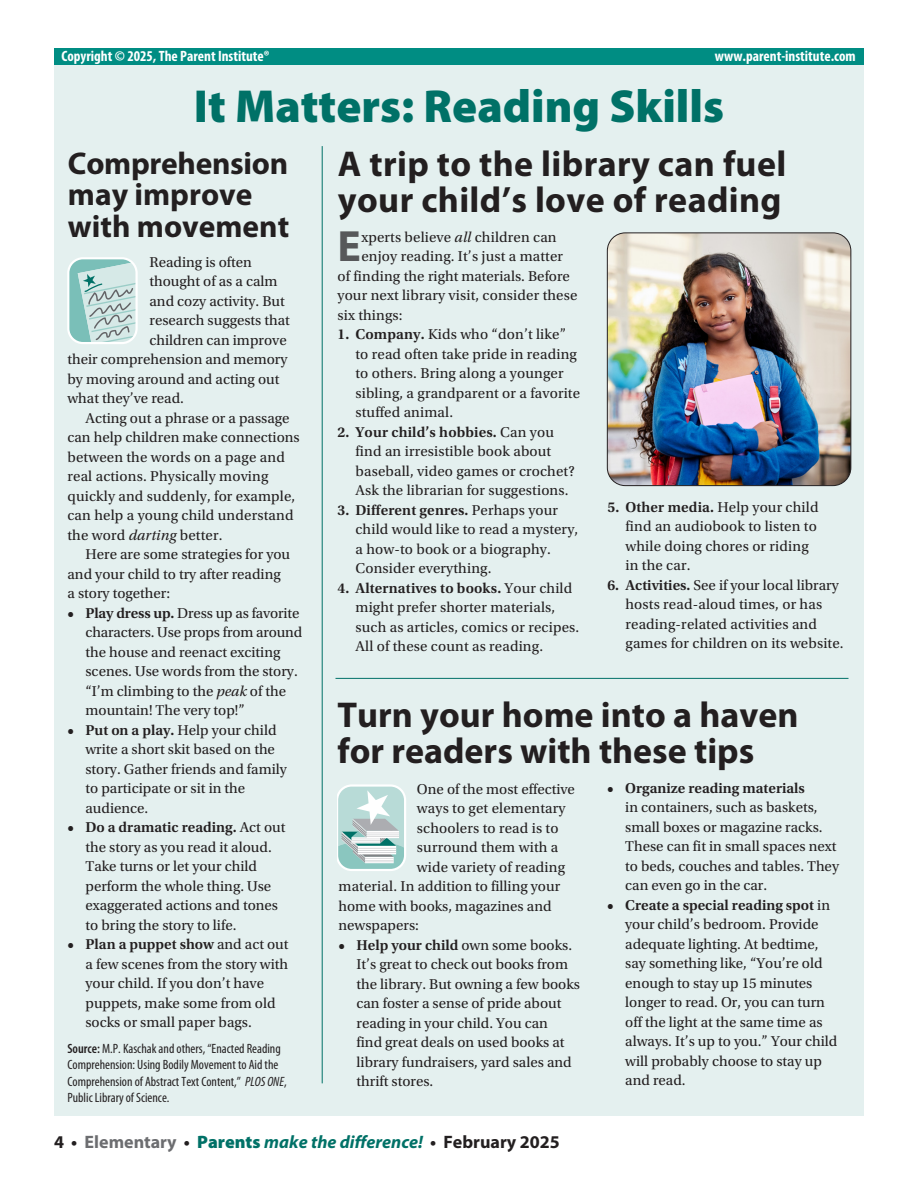
<style>
.page{position:relative;width:918px;height:1188px;background:#fff}
.page>*{position:absolute;margin:0;border:0;box-sizing:border-box;transform-origin:0 0}
.t1{font:900 46.5px "Myriad Pro";color:#007167}
.t2{font:700 43.95px "Myriad Pro";color:#57585a}
.t3{font:700 36px/36px "Myriad Pro";letter-spacing:.005em;color:#231f20}
.t4{font:700 31.5px/31.5px "Myriad Pro";color:#231f20}
.t5{font:italic 700 18px "Myriad Pro";color:#007167}
.t6{font:15px/19.5px "Utopia Std";color:#231f20}
.t7{font:700 condensed 15px "Myriad Pro";color:#fff}
.t8{font:600 15px "Utopia Std";color:#231f20}
.t9{font:condensed 13.5px/16.5px "Myriad Pro";color:#231f20}
.s1{font-style:italic}
.s2{font-weight:600}
.s3{font-style:normal;color:#231f20}
.s4{font-style:normal;color:#6c6d70}
.s5{font-weight:900;font-style:normal}
</style>
<div class="page">
<div style="left:54px;top:53px;width:810px;height:1063px;background:#e4f0ef"></div>
<hr style="left:336px;top:678px;width:513px;height:1px;background:#007167">
<hr style="left:322px;top:146px;width:1px;height:937px;background:#007167">
<svg style="left:67px;top:257px;width:71px;height:87px"></svg>
<svg style="left:337px;top:784px;width:69px;height:87px;background:#bfd8d6"></svg>
<div style="left:54px;top:49px;width:810px;height:16px;background:#008d83"></div>
<img style="left:607px;top:234px;width:244px;height:252px">
<div style="left:607px;top:232px;width:244px;height:254px;border:1px solid #231f20;border-radius:18px"></div>
<p class="t7" style="left:62px;top:46px;width:210px">Copyright © 2025, The Parent Institute®</p>
<p class="t7" style="left:715px;top:46px;width:142px">www.parent-institute.com</p>
<h1 class="t1" style="left:194px;top:75px;width:532px">It Matters: Reading Skills</h1>
<h3 class="t4" style="left:68px;top:146px;width:223px">Comprehension may improve with movement</h3>
<p class="t6" style="left:150px;top:253px;width:104px">Reading is often</p>
<p class="t6" style="left:150px;top:272px;width:130px">thought of as a calm</p>
<p class="t6" style="left:150px;top:292px;width:137px">and cozy activity. But</p>
<p class="t6" style="left:150px;top:311px;width:142px">research suggests that</p>
<p class="t6" style="left:150px;top:331px;width:139px">children can improve</p>
<p class="t6" style="left:67px;top:350px;width:221px">their comprehension and memory</p>
<p class="t6" style="left:67px;top:370px;width:213px">by moving around and acting out</p>
<p class="t6" style="left:67px;top:389px;width:118px">what they’ve read.</p>
<p class="t6" style="left:86px;top:409px;width:206px">Acting out a phrase or a passage</p>
<p class="t6" style="left:68px;top:428px;width:234px">can help children make connections</p>
<p class="t6" style="left:68px;top:448px;width:219px">between the words on a page and</p>
<p class="t6" style="left:68px;top:467px;width:202px">real actions. Physically moving</p>
<p class="t6" style="left:68px;top:487px;width:229px">quickly and suddenly, for example,</p>
<p class="t6" style="left:68px;top:506px;width:228px">can help a young child understand</p>
<p class="t6" style="left:68px;top:526px;width:156px">the word <span class="s1">darting</span> better.</p>
<p class="t6" style="left:86px;top:545px;width:206px">Here are some strategies for you</p>
<p class="t6" style="left:68px;top:565px;width:215px">and your child to try after reading</p>
<p class="t6" style="left:68px;top:584px;width:104px">a story together:</p>
<p class="t6" style="left:86px;top:604px;width:218px;text-indent:-18px"><span class="s2">• Play dress up.</span> Dress up as favorite characters. Use props from around the house and reenact exciting scenes. Use words from the story. “I’m climbing to the <span class="s1">peak</span> of the mountain! The very top!”</p>
<p class="t6" style="left:86px;top:721px;width:203px;text-indent:-18px"><span class="s2">• Put on a play.</span> Help your child write a short skit based on the story. Gather friends and family to participate or sit in the audience.</p>
<p class="t6" style="left:86px;top:818px;width:201px;text-indent:-18px"><span class="s2">• Do a dramatic reading.</span> Act out the story as you read it aloud.<br>Take turns or let your child perform the whole thing. Use exaggerated actions and tones to bring the story to life.</p>
<p class="t6" style="left:86px;top:935px;width:205px;text-indent:-18px"><span class="s2">• Plan a puppet show</span> and act out a few scenes from the story with your child. If you don’t have puppets, make some from old socks or small paper bags.</p>
<p class="t9" style="left:68px;top:1040px;width:221px"><span class="s2">Source:</span> M.P. Kaschak and others, “Enacted Reading Comprehension: Using Bodily Movement to Aid the Comprehension of Abstract Text Content,” <span class="s1">PLOS ONE</span>, Public Library of Science.</p>
<h3 class="t3" style="left:338px;top:144px;width:450px">A trip to the library can fuel your child’s love of reading</h3>
<h2 class="t2" style="left:338px;top:218px;width:25px">E</h2>
<p class="t6" style="left:361px;top:228px;width:197px">xperts believe <span class="s1">all</span> children can</p>
<p class="t6" style="left:361px;top:247px;width:203px">enjoy reading. It’s just a matter</p>
<p class="t6" style="left:338px;top:267px;width:234px">of finding the right materials. Before</p>
<p class="t6" style="left:338px;top:286px;width:241px">your next library visit, consider these</p>
<p class="t6" style="left:338px;top:306px;width:67px">six things:</p>
<p class="t6" style="left:356px;top:325px;width:226px;text-indent:-18px"><span class="s2">1. Company.</span> Kids who “don’t like” to read often take pride in reading to others. Bring along a younger sibling, a grandparent or a favorite stuffed animal.</p>
<p class="t6" style="left:356px;top:423px;width:221px;text-indent:-18px"><span class="s2">2. Your child’s hobbies.</span> Can you find an irresistible book about baseball, video games or crochet?<br>Ask the librarian for suggestions.</p>
<p class="t6" style="left:356px;top:501px;width:224px;text-indent:-18px"><span class="s2">3. Different genres.</span> Perhaps your child would like to read a mystery, a how-to book or a biography.<br>Consider everything.</p>
<p class="t6" style="left:356px;top:579px;width:225px;text-indent:-18px"><span class="s2">4. Alternatives to books.</span> Your child might prefer shorter materials, such as articles, comics or recipes.<br>All of these count as reading.</p>
<p class="t6" style="left:626px;top:498px;width:195px;text-indent:-18px"><span class="s2">5. Other media.</span> Help your child find an audiobook to listen to while doing chores or riding in the car.</p>
<p class="t6" style="left:626px;top:576px;width:220px;text-indent:-18px"><span class="s2">6. Activities.</span> See if your local library hosts read-aloud times, or has reading-related activities and games for children on its website.</p>
<h3 class="t3" style="left:338px;top:696px;width:463px">Turn your home into a haven for readers with these tips</h3>
<p class="t8" style="left:607px;top:779px;width:199px">• Organize reading materials</p>
<p class="t6" style="left:625px;top:798px;width:215px">in containers, such as baskets, small boxes or magazine racks.<br>These can fit in small spaces next to beds, couches and tables. They can even go in the car.</p>
<p class="t6" style="left:625px;top:895px;width:214px;text-indent:-18px"><span class="s2">• Create a special reading spot</span> in your child’s bedroom. Provide adequate lighting. At bedtime, say something like, “You’re old enough to stay up 15 minutes longer to read. Or, you can turn off the light at the same time as always. It’s up to you.” Your child will probably choose to stay up and read.</p>
<p class="t6" style="left:417px;top:779px;width:159px">One of the most effective</p>
<p class="t6" style="left:417px;top:799px;width:150px">ways to get elementary</p>
<p class="t6" style="left:417px;top:818px;width:143px">schoolers to read is to</p>
<p class="t6" style="left:417px;top:838px;width:143px">surround them with a</p>
<p class="t6" style="left:417px;top:857px;width:150px">wide variety of reading</p>
<p class="t6" style="left:339px;top:877px;width:223px">material. In addition to filling your</p>
<p class="t6" style="left:339px;top:896px;width:215px">home with books, magazines and</p>
<p class="t6" style="left:339px;top:916px;width:82px">newspapers:</p>
<p class="t6" style="left:357px;top:935px;width:225px;text-indent:-18px"><span class="s2">• Help your child</span> own some books.<br>It’s great to check out books from the library. But owning a few books can foster a sense of pride about reading in your child. You can<br>find great deals on used books at library fundraisers, yard sales and thrift stores.</p>
<p class="t5" style="left:54px;top:1130px;width:507px"><span class="s3">4 •</span> <span class="s4">Elementary</span> <span class="s3">•</span> <span class="s5">Parents</span> make the difference! <span class="s3">• February 2025</span></p>
</div>
